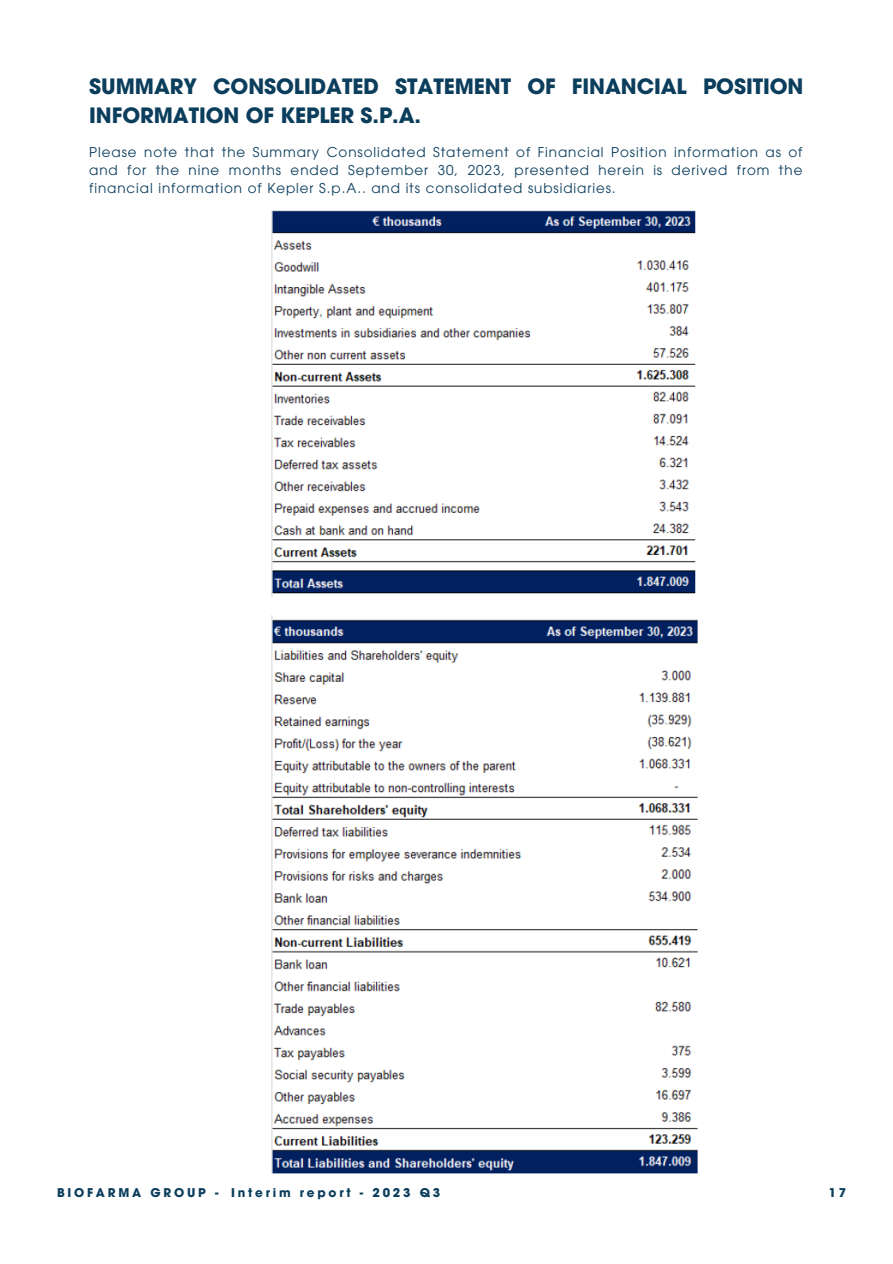
<style>
.page{position:relative;width:893px;height:1264px;background:#fff}
.page>*{position:absolute;margin:0;border:0;box-sizing:border-box;transform-origin:0 0}
.t1{font:700 21px/29.2px "ITC Avant Garde Pro";letter-spacing:-.005em;color:#0b3d5c}
.t2{font:13.5px/18px "ITC Avant Garde Pro";letter-spacing:.07em;color:#0b3d5c;text-align:justify}
.t3{font:700 12px "ITC Avant Garde Pro";letter-spacing:.23em;color:#0b3d5c}
</style>
<div class="page">
<img style="left:271px;top:210px;width:425px;height:386px">
<img style="left:271px;top:615px;width:427px;height:558px">
<p class="t1" style="left:89px;top:74px;width:715px">SUMMARY CONSOLIDATED STATEMENT OF FINANCIAL POSITION<br>INFORMATION OF KEPLER S.P.A.</p>
<p class="t2" style="left:89px;top:145px;width:714px">Please note that the Summary Consolidated Statement of Financial Position information as of and for the nine months ended September 30, 2023, presented herein is derived from the financial information of Kepler S.p.A.. and its consolidated subsidiaries.</p>
<p class="t3" style="left:57px;top:1188px;width:163px">BIOFARMA GROUP -</p>
<p class="t3" style="left:231px;top:1188px;width:210px">Interim report - 2023 Q3</p>
<p class="t3" style="left:828px;top:1188px;width:19px">17</p>
</div>
